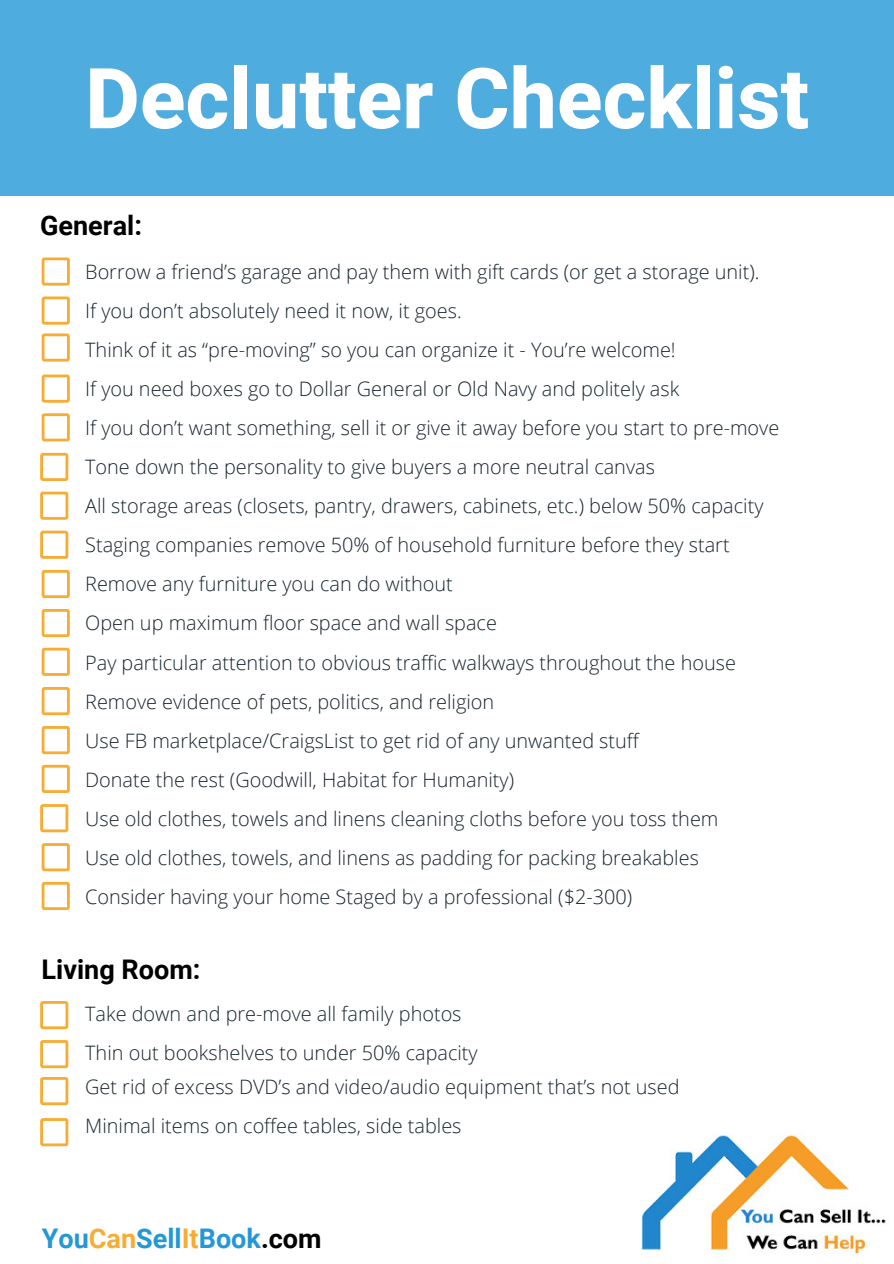
<style>
.page{position:relative;width:894px;height:1264px;background:#fff}
.page>*{position:absolute;margin:0;border:0;box-sizing:border-box;transform-origin:0 0}
.t1{font:800 84px "Heebo";color:#fff}
.t2{font:700 27px "Roboto";color:#2498d6}
.t3{font:700 27px "Roboto";color:#000}
.t4{font:300 19.8px "Open Sans";color:#16252c}
.s1{color:#f8ac33}
.s2{color:#000}
</style>
<div class="page">
<div style="left:0;top:0;width:893px;height:196px;background:#4facde"></div>
<img style="left:641px;top:1133px;width:245px;height:121px">
<svg style="left:42px;top:257px;width:28px;height:28px"></svg>
<svg style="left:42px;top:296px;width:28px;height:28px"></svg>
<svg style="left:42px;top:333px;width:28px;height:28px"></svg>
<svg style="left:42px;top:374px;width:28px;height:29px"></svg>
<svg style="left:42px;top:413px;width:28px;height:28px"></svg>
<svg style="left:40px;top:453px;width:28px;height:28px"></svg>
<svg style="left:40px;top:491px;width:28px;height:29px"></svg>
<svg style="left:40px;top:530px;width:28px;height:29px"></svg>
<svg style="left:42px;top:570px;width:28px;height:28px"></svg>
<svg style="left:42px;top:609px;width:28px;height:28px"></svg>
<svg style="left:42px;top:647px;width:28px;height:29px"></svg>
<svg style="left:42px;top:687px;width:28px;height:28px"></svg>
<svg style="left:42px;top:726px;width:28px;height:28px"></svg>
<svg style="left:42px;top:764px;width:28px;height:29px"></svg>
<svg style="left:40px;top:804px;width:28px;height:28px"></svg>
<svg style="left:42px;top:843px;width:28px;height:28px"></svg>
<svg style="left:42px;top:881px;width:28px;height:29px"></svg>
<svg style="left:40px;top:1001px;width:28px;height:28px"></svg>
<svg style="left:40px;top:1040px;width:28px;height:28px"></svg>
<svg style="left:40px;top:1077px;width:28px;height:28px"></svg>
<svg style="left:40px;top:1118px;width:28px;height:28px"></svg>
<p class="t1" style="left:85px;top:40px;width:725px">Declutter Checklist</p>
<p class="t3" style="left:40px;top:210px;width:103px">General:</p>
<p class="t4" style="left:85px;top:258px;width:675px">Borrow a friend’s garage and pay them with gift cards (or get a storage unit).</p>
<p class="t4" style="left:85px;top:297px;width:378px">If you don’t absolutely need it now, it goes.</p>
<p class="t4" style="left:85px;top:336px;width:591px">Think of it as “pre-moving” so you can organize it - You’re welcome!</p>
<p class="t4" style="left:85px;top:375px;width:595px">If you need boxes go to Dollar General or Old Navy and politely ask</p>
<p class="t4" style="left:85px;top:413px;width:695px">If you don’t want something, sell it or give it away before you start to pre-move</p>
<p class="t4" style="left:85px;top:453px;width:571px">Tone down the personality to give buyers a more neutral canvas</p>
<p class="t4" style="left:85px;top:492px;width:679px">All storage areas (closets, pantry, drawers, cabinets, etc.) below 50% capacity</p>
<p class="t4" style="left:85px;top:531px;width:645px">Staging companies remove 50% of household furniture before they start</p>
<p class="t4" style="left:85px;top:570px;width:369px">Remove any furniture you can do without</p>
<p class="t4" style="left:85px;top:609px;width:413px">Open up maximum floor space and wall space</p>
<p class="t4" style="left:85px;top:648px;width:652px">Pay particular attention to obvious traffic walkways throughout the house</p>
<p class="t4" style="left:85px;top:687px;width:410px">Remove evidence of pets, politics, and religion</p>
<p class="t4" style="left:85px;top:726px;width:555px">Use FB marketplace/CraigsList to get rid of any unwanted stuff</p>
<p class="t4" style="left:85px;top:765px;width:430px">Donate the rest (Goodwill, Habitat for Humanity)</p>
<p class="t4" style="left:85px;top:804px;width:634px">Use old clothes, towels and linens cleaning cloths before you toss them</p>
<p class="t4" style="left:85px;top:843px;width:615px">Use old clothes, towels, and linens as padding for packing breakables</p>
<p class="t4" style="left:85px;top:882px;width:548px">Consider having your home Staged by a professional ($2-300)</p>
<p class="t3" style="left:42px;top:953px;width:160px">Living Room:</p>
<p class="t4" style="left:85px;top:999px;width:378px">Take down and pre-move all family photos</p>
<p class="t4" style="left:85px;top:1038px;width:394px">Thin out bookshelves to under 50% capacity</p>
<p class="t4" style="left:85px;top:1072px;width:595px">Get rid of excess DVD’s and video/audio equipment that’s not used</p>
<p class="t4" style="left:85px;top:1111px;width:377px">Minimal items on coffee tables, side tables</p>
<p class="t2" style="left:42px;top:1222px;width:281px">You<span class="s1">Can</span>Sell<span class="s1">It</span>Book<span class="s2">.com</span></p>
</div>
